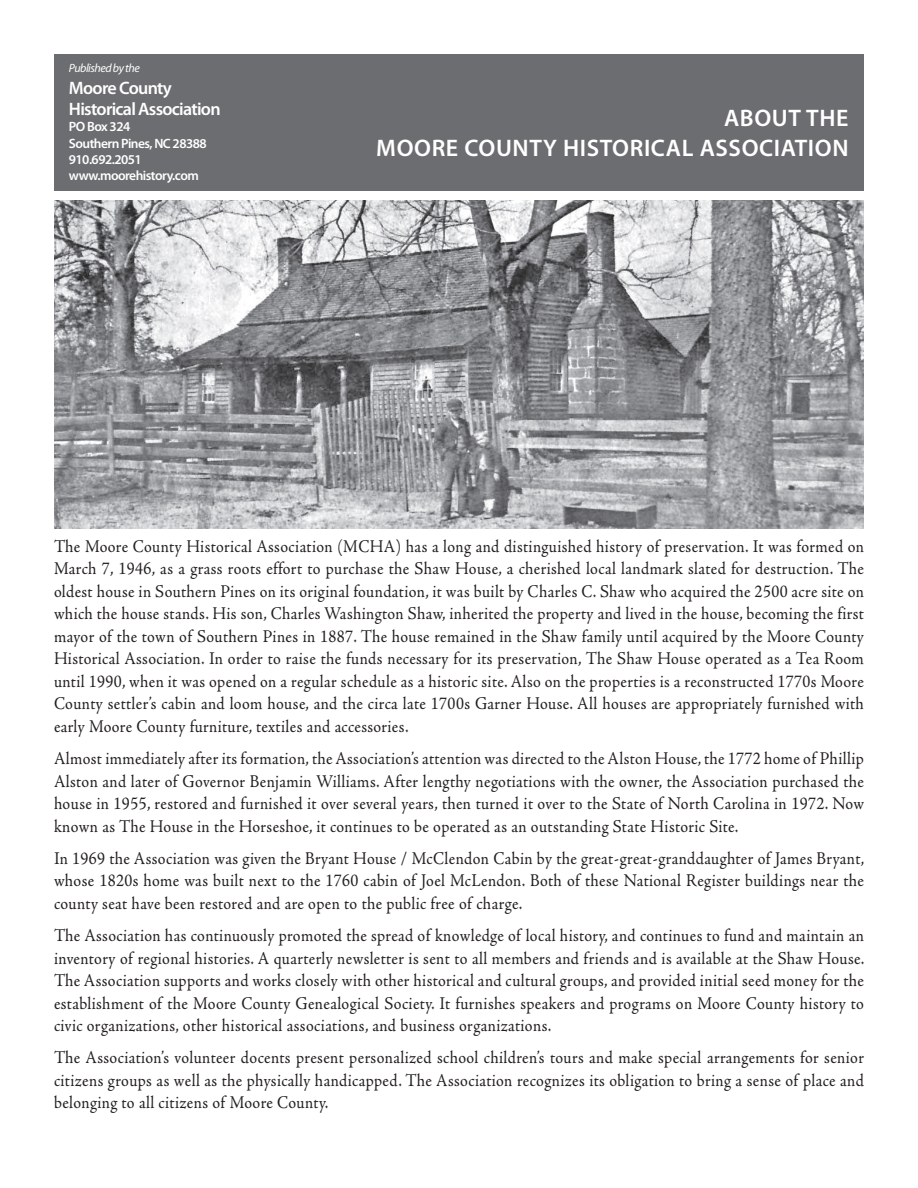
<style>
.page{position:relative;width:918px;height:1188px;background:#fff}
.page>*{position:absolute;margin:0;border:0;box-sizing:border-box;transform-origin:0 0}
.Body_Upcoming_Update{font:600 24px/30px "Myriad Pro";letter-spacing:.025em;color:#fff;text-align:right}
.Body{font:18px/22.5px "Adobe Jenson Pro";letter-spacing:.02em;color:#231f20;text-align:justify;scale:.9 1}
.Emphasis{font:600 18px/21.6px "Myriad Pro";letter-spacing:-.04em;color:#fff}
.Emphasis-2{font:600 13.5px "Myriad Pro";letter-spacing:-.04em;color:#fff}
.Emphasis-3{font:italic 12px "Myriad Pro";letter-spacing:-.04em;color:#fff}
</style>
<div class="page">
<div style="left:54px;top:54px;width:810px;height:137px;background:#6c6d70"></div>
<img style="left:54px;top:200px;width:810px;height:329px">
<p class="Emphasis-3" style="left:69px;top:61px;width:72px">Published by the</p>
<p class="Emphasis" style="left:69px;top:76px;width:153px">Moore County<br>Historical Association</p>
<p class="Emphasis-2" style="left:69px;top:118px;width:63px">PO Box 324</p>
<p class="Emphasis-2" style="left:69px;top:134px;width:139px">Southern Pines, NC 28388</p>
<p class="Emphasis-2" style="left:69px;top:151px;width:74px">910.692.2051</p>
<p class="Emphasis-2" style="left:69px;top:167px;width:131px">www.moorehistory.com</p>
<p class="Body_Upcoming_Update" style="left:376px;top:102px;width:474px">ABOUT THE<br>MOORE COUNTY HISTORICAL ASSOCIATION</p>
<p class="Body" style="left:54px;top:535px;width:902px">The Moore County Historical Association (MCHA) has a long and distinguished history of preservation. It was formed on March 7, 1946, as a grass roots effort to purchase the Shaw House, a cherished local landmark slated for destruction. The oldest house in Southern Pines on its original foundation, it was built by Charles C. Shaw who acquired the 2500 acre site on which the house stands. His son, Charles Washington Shaw, inherited the property and lived in the house, becoming the first mayor of the town of Southern Pines in 1887. The house remained in the Shaw family until acquired by the Moore County Historical Association. In order to raise the funds necessary for its preservation, The Shaw House operated as a Tea Room until 1990, when it was opened on a regular schedule as a historic site. Also on the properties is a reconstructed 1770s Moore County settler’s cabin and loom house, and the circa late 1700s Garner House. All houses are appropriately furnished with early Moore County furniture, textiles and accessories.</p>
<p class="Body" style="left:54px;top:748px;width:902px">Almost immediately after its formation, the Association’s attention was directed to the Alston House, the 1772 home of Phillip Alston and later of Governor Benjamin Williams. After lengthy negotiations with the owner, the Association purchased the house in 1955, restored and furnished it over several years, then turned it over to the State of North Carolina in 1972. Now known as The House in the Horseshoe, it continues to be operated as an outstanding State Historic Site.</p>
<p class="Body" style="left:54px;top:847px;width:902px">In 1969 the Association was given the Bryant House / McClendon Cabin by the great-great-granddaughter of James Bryant, whose 1820s home was built next to the 1760 cabin of Joel McLendon. Both of these National Register buildings near the county seat have been restored and are open to the public free of charge.</p>
<p class="Body" style="left:54px;top:925px;width:902px">The Association has continuously promoted the spread of knowledge of local history, and continues to fund and maintain an inventory of regional histories. A quarterly newsletter is sent to all members and friends and is available at the Shaw House.<br>The Association supports and works closely with other historical and cultural groups, and provided initial seed money for the establishment of the Moore County Genealogical Society. It furnishes speakers and programs on Moore County history to civic organizations, other historical associations, and business organizations.</p>
<p class="Body" style="left:54px;top:1047px;width:902px">The Association’s volunteer docents present personalized school children’s tours and make special arrangements for senior citizens groups as well as the physically handicapped. The Association recognizes its obligation to bring a sense of place and belonging to all citizens of Moore County.</p>
</div>
